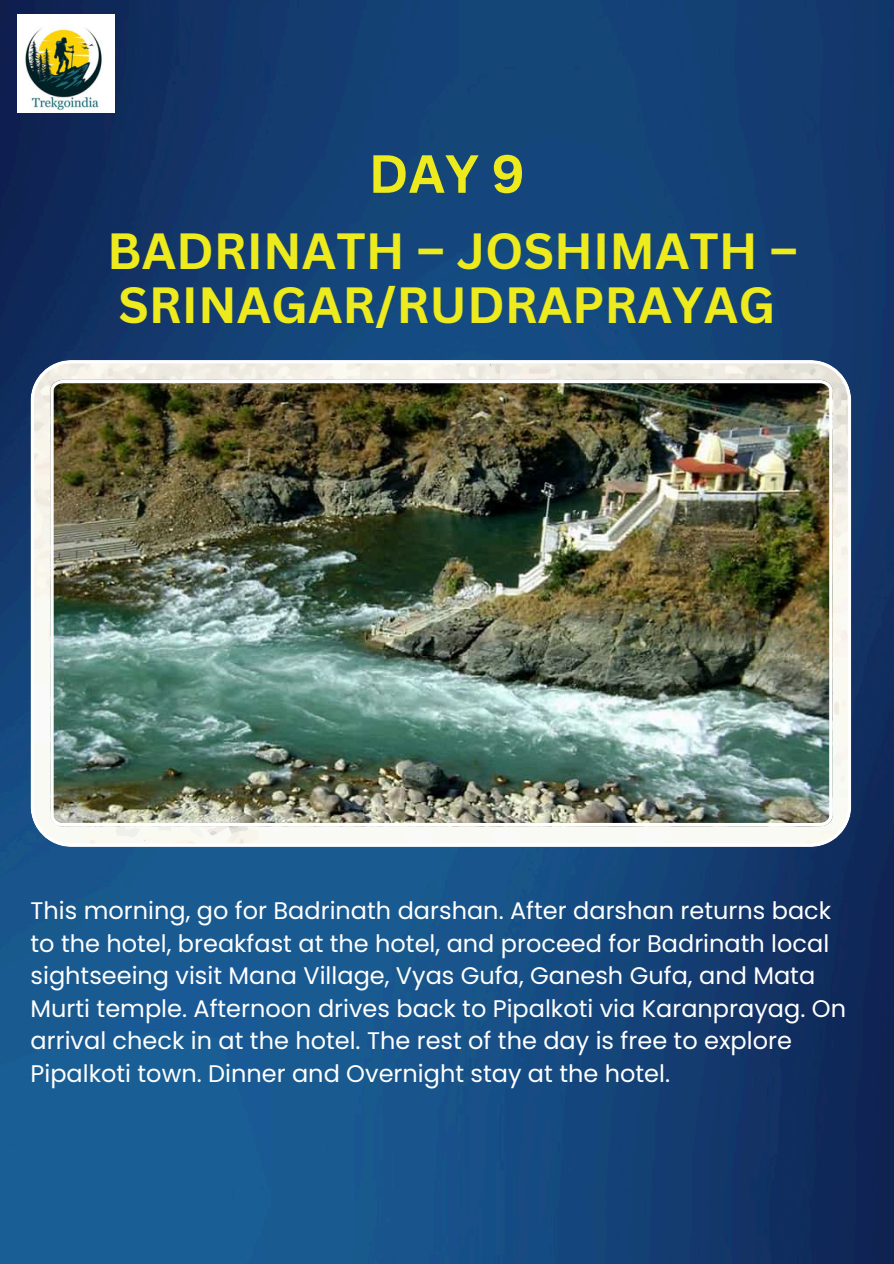
<style>
.page{position:relative;width:894px;height:1264px;background:#fff}
.page>*{position:absolute;margin:0;border:0;box-sizing:border-box;transform-origin:0 0}
.t1{font:700 52.5px "Canva Sans";color:#edeb1d}
.t2{font:700 49.5px/54px "Canva Sans";color:#edeb1d}
.t3{font:24px/32.7px "Poppins";color:#fff}
</style>
<div class="page">
<img style="left:0;top:0;width:893px;height:1263px">
<img style="left:18px;top:14px;width:97px;height:98px">
<svg style="left:31px;top:360px;width:820px;height:487px"></svg>
<img style="left:50px;top:380px;width:782px;height:446px">
<h1 class="t1" style="left:368px;top:137px;width:158px">DAY 9</h1>
<p class="t2" style="left:107px;top:223px;width:692px">BADRINATH – JOSHIMATH –<br>SRINAGAR/RUDRAPRAYAG</p>
<p class="t3" style="left:31px;top:894px;width:816px">This morning, go for Badrinath darshan. After darshan returns back to the hotel, breakfast at the hotel, and proceed for Badrinath local sightseeing visit Mana Village, Vyas Gufa, Ganesh Gufa, and Mata Murti temple. Afternoon drives back to Pipalkoti via Karanprayag. On arrival check in at the hotel. The rest of the day is free to explore Pipalkoti town. Dinner and Overnight stay at the hotel.</p>
</div>
